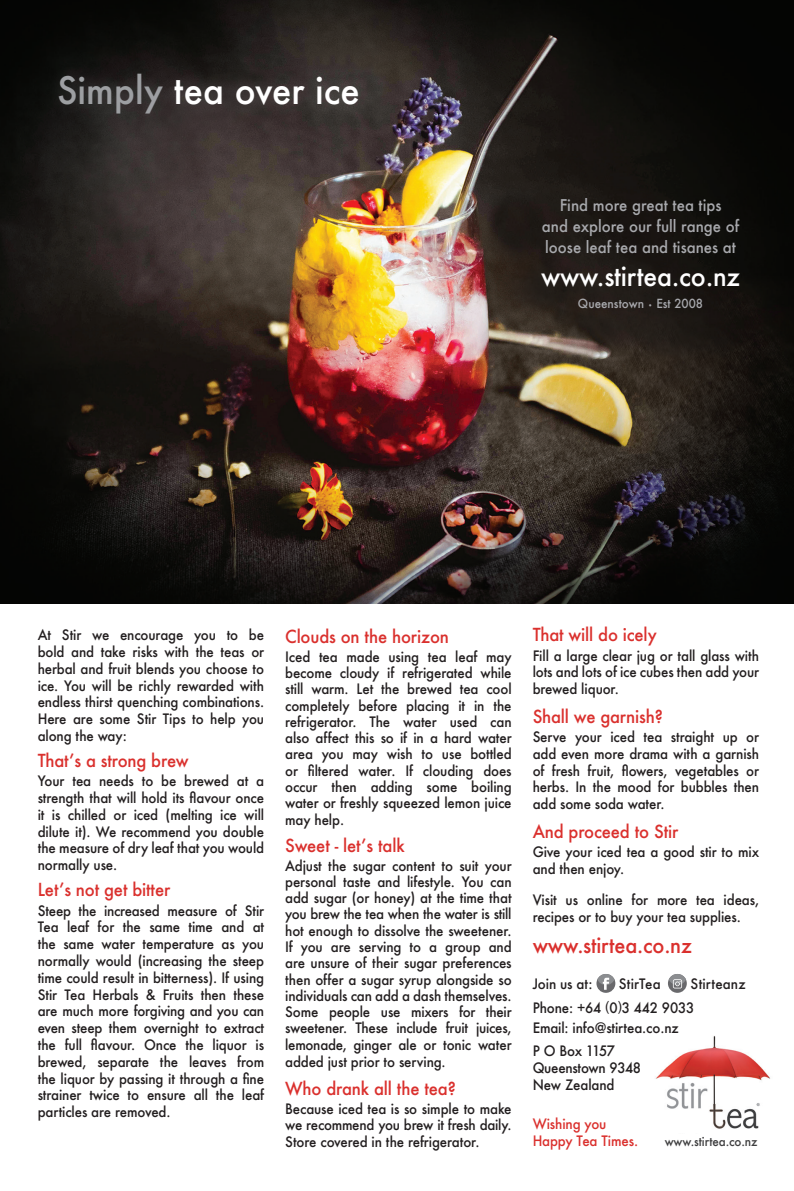
<style>
.page{position:relative;width:794px;height:1191px;background:#fff}
.page>*{position:absolute;margin:0;border:0;box-sizing:border-box;transform-origin:0 0}
.t1{font:500 36.75px "Futura";color:#fff;scale:.95 1}
.t2{font:500 26.25px "Futura";letter-spacing:-.01em;color:#fff;scale:.95 1}
.t3{font:500 21px "Futura";letter-spacing:-.01em;color:#da302d;scale:.95 1}
.t4{font:500 17.5px "Futura";letter-spacing:-.01em;color:#da302d;scale:.95 1}
.t5{font:500 15.75px/21px "Futura";color:#a8a9ad;text-align:center;scale:.95 1}
.t6{font:500 14px/16.8px "Futura";letter-spacing:-.01em;color:#231f20;text-align:justify;scale:.95 1}
.t7{font:500 14px/16.8px "Futura";letter-spacing:-.01em;color:#da302d;scale:.95 1}
.t8{font:500 14px "Futura";letter-spacing:.01em;color:#231f20;scale:.95 1}
.t9{font:500 12.25px "Futura";color:#a8a9ad;scale:.95 1}
.t10{font:500 12.25px "Futura";letter-spacing:-.01em;color:#3e3e3f;scale:.95 1}
.s1{color:#9d9fa2}
.s2{font-size:7px}
.s3{font-family:"Arial";font-weight:400}
</style>
<div class="page">
<img style="left:0;top:0;width:794px;height:604px">
<div style="left:44px;top:60px;width:329px;height:69px;background:#fff;opacity:.16"></div>
<img style="left:655px;top:1036px;width:116px;height:93px">
<svg style="left:595px;top:973px;width:21px;height:20px"></svg>
<svg style="left:596px;top:974px;width:19px;height:18px"></svg>
<svg style="left:668px;top:974px;width:19px;height:18px"></svg>
<h1 class="t1" style="left:57px;top:65px;width:320px"><span class="s1">Simply</span> tea over ice</h1>
<p class="t5" style="left:542px;top:194px;width:209px">Find more great tea tips<br>and explore our full range of loose leaf tea and tisanes at</p>
<h2 class="t2" style="left:541px;top:258px;width:211px">www.stirtea.co.nz</h2>
<p class="t9" style="left:578px;top:295px;width:133px">Queenstown <span class="s2">•</span> Est 2008</p>
<p class="t6" style="left:38px;top:626px;width:240px">At Stir we encourage you to be bold and take risks with the teas or herbal and fruit blends you choose to ice. You will be richly rewarded with endless thirst quenching combinations.<br>Here are some Stir Tips to help you along the way:</p>
<p class="t4" style="left:38px;top:748px;width:160px">That’s a strong brew</p>
<p class="t6" style="left:38px;top:772px;width:240px">Your tea needs to be brewed at a strength that will hold its flavour once it is chilled or iced (melting ice will dilute it). We recommend you double the measure of dry leaf that you would normally use.</p>
<p class="t4" style="left:38px;top:877px;width:141px">Let’s not get bitter</p>
<p class="t6" style="left:38px;top:901px;width:240px">Steep the increased measure of Stir Tea leaf for the same time and at the same water temperature as you normally would (increasing the steep time could result in bitterness). If using Stir Tea Herbals &amp; Fruits then these are much more forgiving and you can even steep them overnight to extract the full flavour. Once the liquor is brewed, separate the leaves from the liquor by passing it through a fine strainer twice to ensure all the leaf particles are removed.</p>
<p class="t4" style="left:285px;top:624px;width:174px">Clouds on the horizon</p>
<p class="t6" style="left:285px;top:648px;width:240px;line-height:16.3px">Iced tea made using tea leaf may become cloudy if refrigerated while still warm. Let the brewed tea cool completely before placing it in the refrigerator. The water used can also affect this so if in a hard water area you may wish to use bottled or filtered water. If clouding does occur then adding some boiling water or freshly squeezed lemon juice may help.</p>
<p class="t4" style="left:285px;top:833px;width:127px">Sweet - let’s talk</p>
<p class="t6" style="left:285px;top:857px;width:240px;line-height:16.3px">Adjust the sugar content to suit your personal taste and lifestyle. You can add sugar (or honey) at the time that you brew the tea when the water is still hot enough to dissolve the sweetener.<br>If you are serving to a group and are unsure of their sugar preferences then offer a sugar syrup alongside so individuals can add a dash themselves.<br>Some people use mixers for their sweetener. These include fruit juices, lemonade, ginger ale or tonic water added just prior to serving.</p>
<p class="t4" style="left:285px;top:1076px;width:181px">Who drank all the tea?</p>
<p class="t6" style="left:285px;top:1100px;width:240px">Because iced tea is so simple to make we recommend you brew it fresh daily.<br>Store covered in the refrigerator.</p>
<p class="t4" style="left:532px;top:623px;width:132px">That will do icely</p>
<p class="t6" style="left:532px;top:647px;width:240px">Fill a large clear jug or tall glass with lots and lots of ice cubes then add your brewed liquor.</p>
<p class="t4" style="left:532px;top:704px;width:138px">Shall we garnish?</p>
<p class="t6" style="left:532px;top:728px;width:240px">Serve your iced tea straight up or add even more drama with a garnish of fresh fruit, flowers, vegetables or herbs. In the mood for bubbles then add some soda water.</p>
<p class="t4" style="left:532px;top:819px;width:155px">And proceed to Stir</p>
<p class="t6" style="left:532px;top:843px;width:240px">Give your iced tea a good stir to mix and then enjoy.</p>
<p class="t6" style="left:532px;top:891px;width:240px">Visit us online for more tea ideas, recipes or to buy your tea supplies.</p>
<h3 class="t3" style="left:532px;top:930px;width:169px">www.stirtea.co.nz</h3>
<p class="t6" style="left:532px;top:975px;width:64px">Join us at:</p>
<p class="t8" style="left:619px;top:974px;width:46px">StirTea</p>
<p class="t6" style="left:532px;top:972px;width:226px;line-height:23.4px;text-indent:158px">Stirteanz<br>Phone: +64 <span class="s3">(</span>0<span class="s3">)</span>3 442 9033</p>
<p class="t6" style="left:532px;top:1015px;width:155px;line-height:23.4px">Email: info@stirtea.co.nz<br>P O Box 1157</p>
<p class="t6" style="left:532px;top:1059px;width:116px">Queenstown 9348<br>New Zealand</p>
<p class="t7" style="left:532px;top:1115px;width:112px">Wishing you<br>Happy Tea Times.</p>
<p class="t10" style="left:664px;top:1132px;width:99px">www.stirtea.co.nz</p>
</div>
